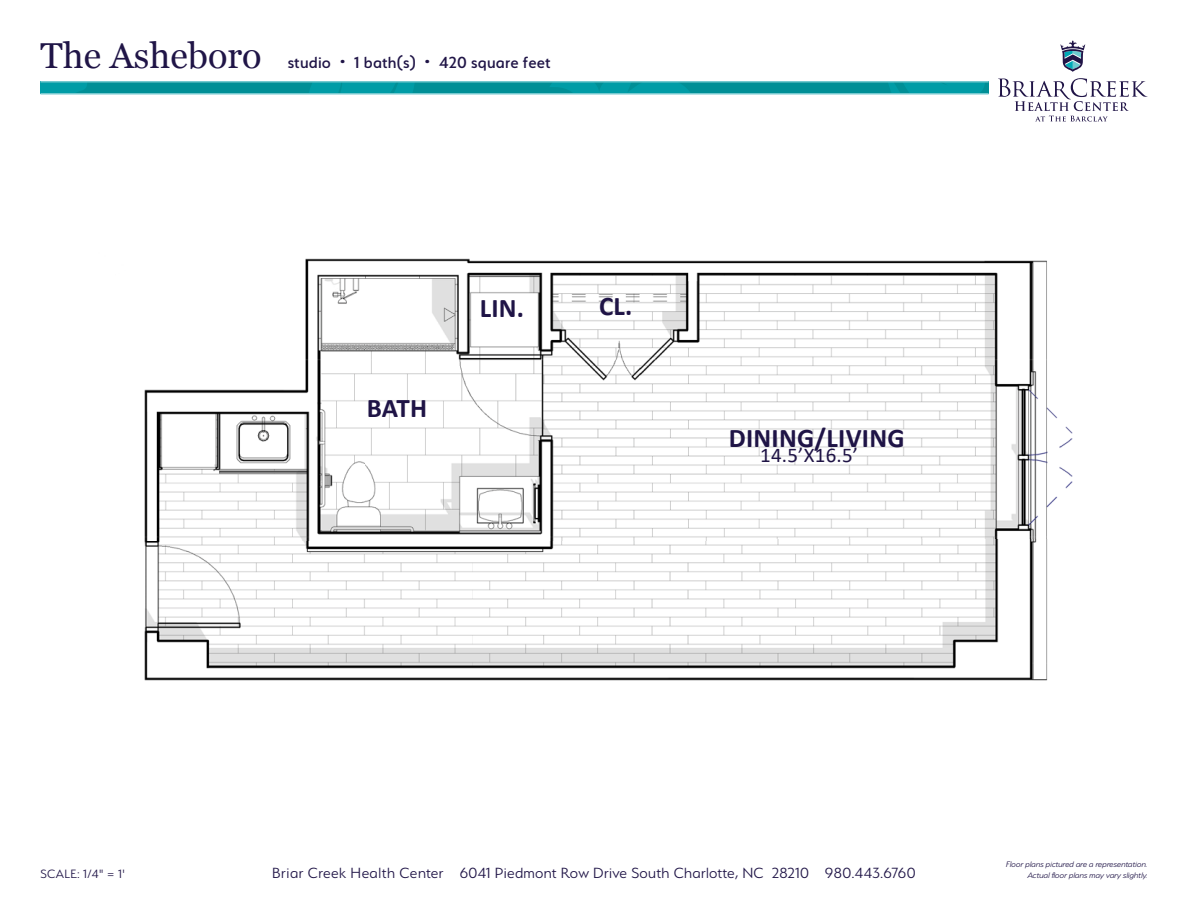
<style>
.page{position:relative;width:1188px;height:918px;background:#fff}
.page>*{position:absolute;margin:0;border:0;box-sizing:border-box;transform-origin:0 0}
.t1{font:700 27px "Calibri";letter-spacing:.01em;color:#1f1446}
.t2{font:21px "Calibri";color:#1f1446}
.t3{font:500 18px "Serenity";letter-spacing:.01em;color:#201547}
.t4{font:300 16.5px "Serenity";letter-spacing:.02em;color:#201547}
.t5{font:300 13.5px "Serenity";letter-spacing:.03em;color:#201547}
.t6{font:italic 300 9px/10.5px "Serenity";color:#201547;text-align:right}
.s1{font-family:"Georgia";font-weight:400;font-size:36px}
.s2{font-size:27px}
</style>
<div class="page">
<img style="left:144px;top:258px;width:929px;height:423px">
<svg style="left:998px;top:78px;width:149px;height:44px"></svg>
<svg style="left:1060px;top:41px;width:25px;height:31px"></svg>
<div style="left:40px;top:81px;width:949px;height:13px;background:#008f96"></div>
<svg style="left:550px;top:83px;width:140px;height:10px"></svg>
<svg style="left:888px;top:83px;width:97px;height:10px"></svg>
<svg style="left:309px;top:83px;width:105px;height:10px"></svg>
<svg style="left:40px;top:83px;width:47px;height:10px"></svg>
<hr style="left:40px;top:93px;width:949px;height:1px;background:#75c9cf">
<hr style="left:40px;top:81px;width:949px;height:2px;background:#75c9cf">
<p class="t3" style="left:40px;top:52px;width:512px"><span class="s1">The Asheboro</span> studio <span class="s2">·</span> 1 bath(s) <span class="s2">·</span> 420 square feet</p>
<h1 class="t1" style="left:367px;top:389px;width:62px">BATH</h1>
<h1 class="t1" style="left:480px;top:289px;width:46px">LIN.</h1>
<h1 class="t1" style="left:599px;top:287px;width:35px">CL.</h1>
<h1 class="t1" style="left:729px;top:419px;width:177px">DINING/LIVING</h1>
<p class="t2" style="left:760px;top:440px;width:99px">14.5’X16.5’</p>
<p class="t5" style="left:40px;top:866px;width:86px">SCALE: 1/4" = 1'</p>
<p class="t4" style="left:272px;top:864px;width:645px">Briar Creek Health Center 6041 Piedmont Row Drive South Charlotte, NC 28210 980.443.6760</p>
<p class="t6" style="left:1006px;top:859px;width:143px">Floor plans pictured are a representation.<br>Actual floor plans may vary slightly.</p>
</div>
